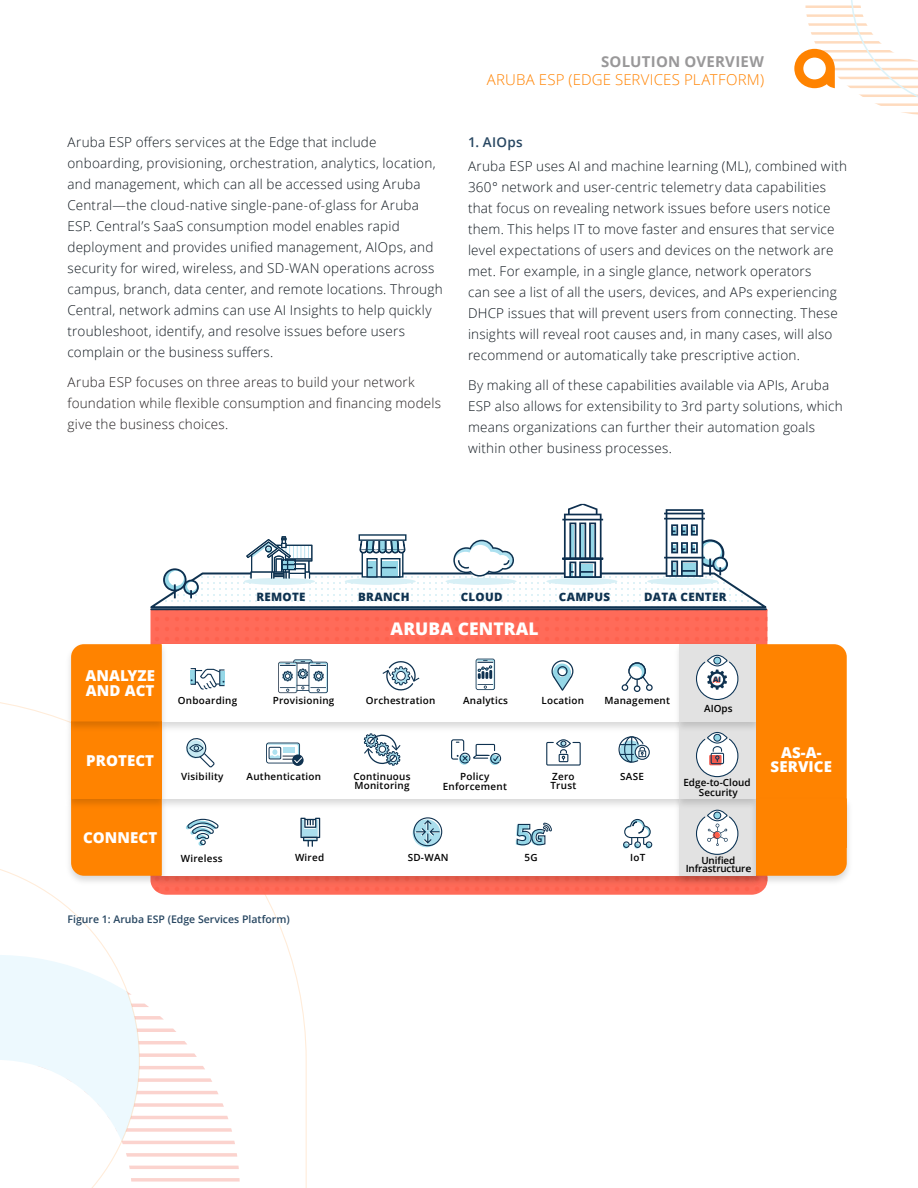
<style>
.page{position:relative;width:918px;height:1188px;background:#fff}
.page>*{position:absolute;margin:0;border:0;box-sizing:border-box;transform-origin:0 0}
.t1{font:800 28.2px "Open Sans";color:#95d7e7}
.t2{font:800 17.4px "Open Sans";letter-spacing:.005em;color:#fff}
.t3{font:800 15px/14.5px "Open Sans";letter-spacing:.005em;color:#fff}
.t4{font:300 15px "Open Sans";letter-spacing:.01em;color:#ff8300}
.t5{font:700 15px "Open Sans";letter-spacing:.015em;color:#999899}
.t6{font:300 13.5px/21px "Open Sans";letter-spacing:.015em;color:#10181f}
.t7{font:300 13.5px/21px "Open Sans";letter-spacing:.015em;color:#231f20}
.t8{font:600 13.5px "Open Sans";letter-spacing:.02em;color:#274661}
.t9{font:800 11.55px "Open Sans";letter-spacing:.025em;color:#0f3250}
.t10{font:600 10.5px "Open Sans";color:#274661}
.t11{font:600 9.9px/9.3px "Open Sans";letter-spacing:.025em;color:#000;text-align:center}
.t12{font:600 9.9px/9.9px "Open Sans";letter-spacing:.005em;color:#000;text-align:center}
.t13{font:600 9.9px/8.1px "Open Sans";letter-spacing:-.015em;color:#000;text-align:center}
.t14{font:800 7.65px "Open Sans";color:#0f3250}
.s1{font-size:20.85px}
</style>
<div class="page">
<svg style="left:0;top:702px;width:307px;height:486px"></svg>
<svg style="left:794px;top:0;width:124px;height:115px"></svg>
<svg style="left:151px;top:610px;width:616px;height:285px;background:#fd6b59"></svg>
<img style="left:153px;top:876px;width:612px;height:14px">
<div style="left:162px;top:798px;width:594px;height:78px;background:#fff"></div>
<div style="left:162px;top:722px;width:594px;height:77px;background:#fff"></div>
<img style="left:171px;top:640px;width:500px;height:88px">
<div style="left:162px;top:644px;width:594px;height:77px;background:#fff"></div>
<img style="left:62px;top:812px;width:109px;height:77px">
<div style="left:71px;top:812px;width:91px;height:64px;background:#ff8300"></div>
<img style="left:62px;top:735px;width:109px;height:77px">
<div style="left:71px;top:722px;width:91px;height:77px;background:#ff8300"></div>
<img style="left:62px;top:640px;width:109px;height:95px">
<div style="left:71px;top:644px;width:91px;height:77px;background:#ff8300"></div>
<img style="left:671px;top:812px;width:76px;height:77px">
<div style="left:680px;top:798px;width:76px;height:78px;background:#e2e2e2"></div>
<img style="left:671px;top:735px;width:76px;height:77px">
<div style="left:680px;top:722px;width:76px;height:77px;background:#e2e2e2"></div>
<img style="left:671px;top:640px;width:94px;height:95px">
<div style="left:680px;top:644px;width:76px;height:77px;background:#e2e2e2"></div>
<svg style="left:708px;top:732px;width:19px;height:11px"></svg>
<div style="left:707px;top:732px;width:21px;height:12px;border:1px solid #0c3455;border-radius:50%"></div>
<div style="left:714px;top:734px;width:7px;height:7px;background:#95d7e7;border-radius:50%"></div>
<div style="left:713px;top:734px;width:8px;height:8px;border:1px solid #0c3455;border-radius:50%"></div>
<svg style="left:696px;top:738px;width:43px;height:40px"></svg>
<svg style="left:708px;top:810px;width:19px;height:11px"></svg>
<div style="left:707px;top:810px;width:21px;height:11px;border:1px solid #0c3455;border-radius:50%"></div>
<div style="left:714px;top:812px;width:7px;height:7px;background:#95d7e7;border-radius:50%"></div>
<div style="left:713px;top:812px;width:8px;height:7px;border:1px solid #0c3455;border-radius:50%"></div>
<svg style="left:696px;top:815px;width:43px;height:40px"></svg>
<svg style="left:708px;top:655px;width:19px;height:11px"></svg>
<div style="left:707px;top:655px;width:21px;height:11px;border:1px solid #0c3455;border-radius:50%"></div>
<div style="left:714px;top:657px;width:7px;height:7px;background:#95d7e7;border-radius:50%"></div>
<div style="left:713px;top:657px;width:8px;height:8px;border:1px solid #0c3455;border-radius:50%"></div>
<svg style="left:696px;top:661px;width:43px;height:39px"></svg>
<div style="left:646px;top:684px;width:7px;height:7px;border:1px solid #0f3250;border-radius:50%"></div>
<svg style="left:625px;top:674px;width:26px;height:13px"></svg>
<div style="left:622px;top:684px;width:6px;height:7px;border:1px solid #0f3250;border-radius:50%"></div>
<div style="left:634px;top:685px;width:6px;height:7px;border:1px solid #0f3250;border-radius:50%"></div>
<svg style="left:629px;top:663px;width:16px;height:16px"></svg>
<svg style="left:629px;top:666px;width:13px;height:13px"></svg>
<div style="left:628px;top:662px;width:18px;height:18px;border:1px solid #0f3250;border-radius:50%"></div>
<svg style="left:551px;top:660px;width:23px;height:31px"></svg>
<svg style="left:383px;top:661px;width:36px;height:30px"></svg>
<svg style="left:190px;top:668px;width:35px;height:22px"></svg>
<svg style="left:278px;top:659px;width:50px;height:34px"></svg>
<svg style="left:476px;top:659px;width:19px;height:31px"></svg>
<div style="left:646px;top:841px;width:6px;height:7px;border:1px solid #0f3250;border-radius:50%"></div>
<svg style="left:623px;top:819px;width:28px;height:30px"></svg>
<div style="left:623px;top:841px;width:7px;height:7px;border:1px solid #0f3250;border-radius:50%"></div>
<svg style="left:186px;top:818px;width:33px;height:28px"></svg>
<div style="left:635px;top:745px;width:15px;height:15px;border:1px solid #0f3250;border-radius:50%"></div>
<svg style="left:618px;top:736px;width:28px;height:27px"></svg>
<svg style="left:364px;top:733px;width:37px;height:33px"></svg>
<svg style="left:451px;top:739px;width:51px;height:25px"></svg>
<svg style="left:186px;top:738px;width:29px;height:30px"></svg>
<svg style="left:292px;top:754px;width:12px;height:12px"></svg>
<svg style="left:266px;top:743px;width:37px;height:21px"></svg>
<svg style="left:300px;top:818px;width:20px;height:29px"></svg>
<svg style="left:516px;top:822px;width:36px;height:24px"></svg>
<svg style="left:413px;top:819px;width:27px;height:28px"></svg>
<div style="left:413px;top:817px;width:29px;height:29px;border:1px solid #0f3250;border-radius:50%"></div>
<svg style="left:415px;top:820px;width:25px;height:24px"></svg>
<div style="left:546px;top:742px;width:35px;height:24px;border:1px solid #0f3250"></div>
<div style="left:556px;top:739px;width:15px;height:9px;border:1px solid #0f3250;border-radius:50%"></div>
<div style="left:559px;top:754px;width:9px;height:8px;border:1px solid #0f3250"></div>
<svg style="left:559px;top:741px;width:9px;height:19px"></svg>
<img style="left:747px;top:799px;width:102px;height:90px">
<div style="left:756px;top:644px;width:91px;height:232px;background:#ff8300"></div>
<svg style="left:150px;top:504px;width:618px;height:106px"></svg>
<p class="t6" style="left:68px;top:131px;width:377px">Aruba ESP offers services at the Edge that include onboarding, provisioning, orchestration, analytics, location, and management, which can all be accessed using Aruba Central—the cloud-native single-pane-of-glass for Aruba ESP. Central’s SaaS consumption model enables rapid deployment and provides unified management, AIOps, and security for wired, wireless, and SD-WAN operations across campus, branch, data center, and remote locations. Through Central, network admins can use AI Insights to help quickly troubleshoot, identify, and resolve issues before users complain or the business suffers.</p>
<p class="t7" style="left:68px;top:371px;width:375px">Aruba ESP focuses on three areas to build your network foundation while flexible consumption and financing models give the business choices.</p>
<p class="t5" style="left:601px;top:51px;width:165px">SOLUTION OVERVIEW</p>
<p class="t4" style="left:487px;top:69px;width:279px">ARUBA ESP (EDGE SERVICES PLATFORM)</p>
<p class="t8" style="left:468px;top:133px;width:56px">1. AIOps</p>
<p class="t6" style="left:468px;top:155px;width:381px">Aruba ESP uses AI and machine learning (ML), combined with 360° network and user-centric telemetry data capabilities that focus on revealing network issues before users notice them. This helps IT to move faster and ensures that service level expectations of users and devices on the network are met. For example, in a single glance, network operators<br>can see a list of all the users, devices, and APs experiencing DHCP issues that will prevent users from connecting. These insights will reveal root causes and, in many cases, will also recommend or automatically take prescriptive action.</p>
<p class="t6" style="left:468px;top:374px;width:376px">By making all of these capabilities available via APIs, Aruba ESP also allows for extensibility to 3rd party solutions, which means organizations can further their automation goals within other business processes.</p>
<p class="t3" style="left:85px;top:668px;width:71px">ANALYZE<br>AND ACT</p>
<p class="t3" style="left:86px;top:752px;width:70px">PROTECT</p>
<p class="t3" style="left:83px;top:829px;width:76px">CONNECT</p>
<p class="t9" style="left:256px;top:588px;width:51px">REMOTE</p>
<p class="t9" style="left:358px;top:588px;width:53px">BRANCH</p>
<p class="t9" style="left:461px;top:588px;width:43px">CLOUD</p>
<p class="t9" style="left:559px;top:588px;width:53px">CAMPUS</p>
<p class="t9" style="left:644px;top:588px;width:84px">DATA CENTER</p>
<p class="t2" style="left:391px;top:616px;width:149px">ARUBA CENTRAL</p>
<p class="t11" style="left:178px;top:696px;width:61px">Onboarding</p>
<p class="t11" style="left:273px;top:696px;width:63px">Provisioning</p>
<p class="t11" style="left:366px;top:696px;width:71px">Orchestration</p>
<p class="t11" style="left:463px;top:696px;width:46px">Analytics</p>
<p class="t11" style="left:541px;top:696px;width:44px">Location</p>
<p class="t11" style="left:604px;top:696px;width:67px">Management</p>
<p class="t14" style="left:713px;top:674px;width:10px">AI</p>
<p class="t11" style="left:704px;top:704px;width:30px">AIOps</p>
<p class="t11" style="left:181px;top:771px;width:44px">Visibility</p>
<p class="t11" style="left:247px;top:772px;width:76px">Authentication</p>
<p class="t11" style="left:353px;top:771px;width:59px">Continuous</p>
<p class="t11" style="left:620px;top:772px;width:25px">SASE</p>
<p class="t11" style="left:354px;top:781px;width:57px">Monitoring</p>
<p class="t11" style="left:443px;top:772px;width:66px">Policy<br>Enforcement</p>
<p class="t11" style="left:550px;top:772px;width:27px;text-align:left">Zero<br>Trust</p>
<h1 class="t1" style="left:515px;top:813px;width:32px">5<span class="s1">G</span></h1>
<p class="t11" style="left:295px;top:852px;width:31px">Wired</p>
<p class="t11" style="left:408px;top:852px;width:42px">SD-WAN</p>
<p class="t11" style="left:525px;top:852px;width:15px">5G</p>
<p class="t11" style="left:181px;top:853px;width:43px">Wireless</p>
<p class="t11" style="left:630px;top:852px;width:17px">IoT</p>
<p class="t12" style="left:683px;top:778px;width:69px">Edge-to-Cloud<br>Security</p>
<p class="t13" style="left:686px;top:856px;width:67px">Unified<br>Infrastructure</p>
<p class="t10" style="left:68px;top:912px;width:224px">Figure 1: Aruba ESP (Edge Services Platform)</p>
<p class="t3" style="left:771px;top:744px;width:63px;text-align:center">AS-A-<br>SERVICE</p>
</div>
